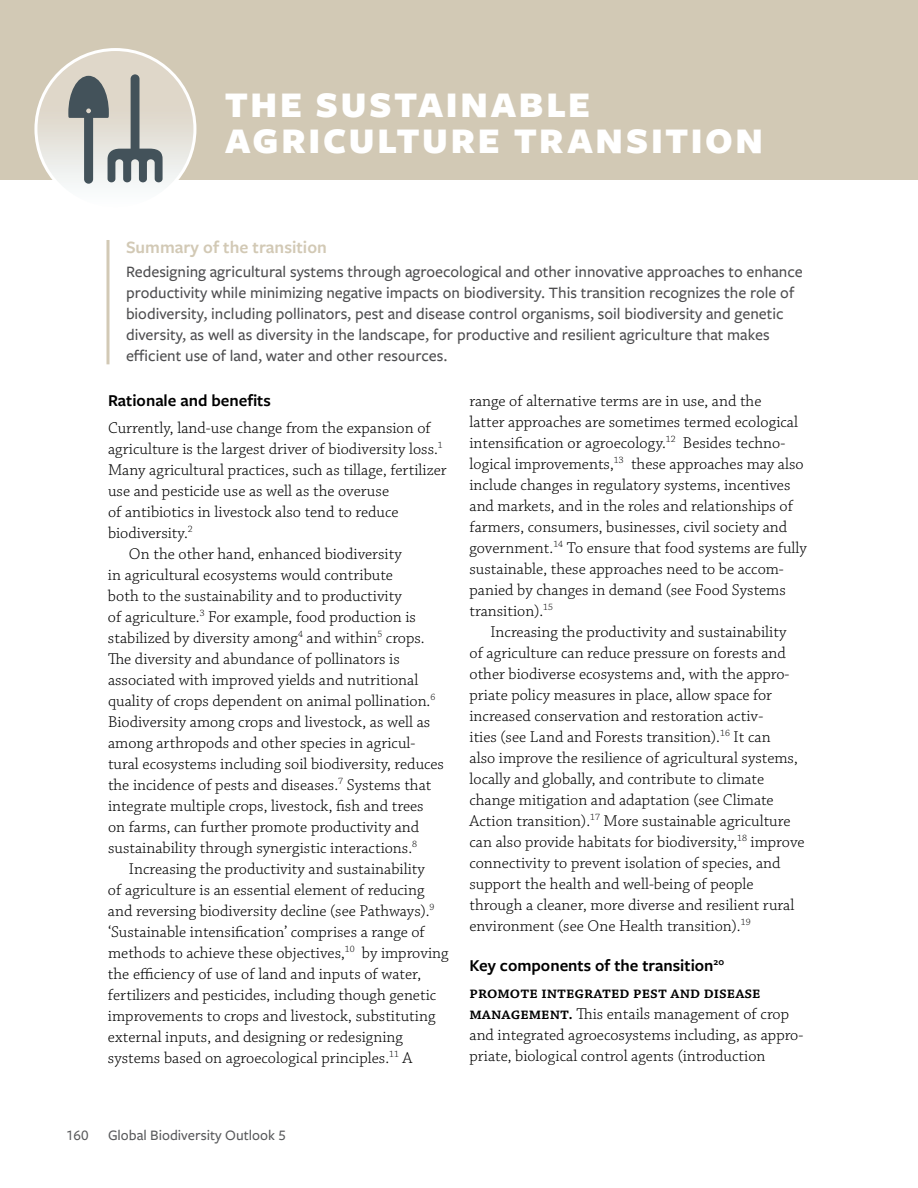
<style>
.page{position:relative;width:918px;height:1188px;background:#fff}
.page>*{position:absolute;margin:0;border:0;box-sizing:border-box;transform-origin:0 0}
.t1{font:900 37.5px/36px "Freight Sans Pro";letter-spacing:.07em;color:#fff}
.t2{font:600 18px "Freight Sans Pro";color:#d2c9b5}
.t3{font:600 17.25px "Freight Sans Pro";color:#000}
.t4{font:300 16.5px/21px "Chaparral Pro";color:#000}
.t5{font:500 16.5px/21px "Freight Sans Pro";color:#4d4d4f}
.t6{font:500 15px "Freight Sans Pro";color:#58595b}
.s1{font-weight:600}
</style>
<div class="page">
<div style="left:0;top:0;width:918px;height:180px;background:#d2c9b5"></div>
<svg style="left:106px;top:240px;width:4px;height:124px"></svg>
<svg style="left:38px;top:50px;width:157px;height:134px;background:#c5c3bc"></svg>
<div style="left:34px;top:48px;width:162px;height:162px;border:3px solid #fff;border-radius:50%"></div>
<h1 class="t1" style="left:225px;top:85px;width:540px">THE SUSTAINABLE<br>AGRICULTURE TRANSITION</h1>
<p class="t2" style="left:126px;top:234px;width:202px">Summary of the transition</p>
<p class="t5" style="left:126px;top:260px;width:678px">Redesigning agricultural systems through agroecological and other innovative approaches to enhance productivity while minimizing negative impacts on biodiversity. This transition recognizes the role of biodiversity, including pollinators, pest and disease control organisms, soil biodiversity and genetic diversity, as well as diversity in the landscape, for productive and resilient agriculture that makes efficient use of land, water and other resources.</p>
<p class="t3" style="left:108px;top:388px;width:164px">Rationale and benefits</p>
<p class="t4" style="left:108px;top:418px;width:324px">Currently, land-use change from the expansion of</p>
<p class="t4" style="left:108px;top:439px;width:336px">agriculture is the largest driver of biodiversity loss.<sup>1</sup></p>
<p class="t4" style="left:108px;top:460px;width:340px">Many agricultural practices, such as tillage, fertilizer</p>
<p class="t4" style="left:108px;top:481px;width:283px">use and pesticide use as well as the overuse</p>
<p class="t4" style="left:108px;top:502px;width:292px">of antibiotics in livestock also tend to reduce</p>
<p class="t4" style="left:108px;top:523px;width:86px">biodiversity.<sup>2</sup></p>
<p class="t4" style="left:129px;top:544px;width:274px">On the other hand, enhanced biodiversity</p>
<p class="t4" style="left:108px;top:565px;width:287px">in agricultural ecosystems would contribute</p>
<p class="t4" style="left:108px;top:586px;width:295px">both to the sustainability and to productivity</p>
<p class="t4" style="left:108px;top:607px;width:310px">of agriculture.<sup>3</sup> For example, food production is</p>
<p class="t4" style="left:108px;top:628px;width:318px">stabilized by diversity among<sup>4</sup> and within<sup>5</sup> crops.</p>
<p class="t4" style="left:108px;top:649px;width:293px">The diversity and abundance of pollinators is</p>
<p class="t4" style="left:108px;top:670px;width:312px">associated with improved yields and nutritional</p>
<p class="t4" style="left:108px;top:691px;width:329px">quality of crops dependent on animal pollination.<sup>6</sup></p>
<p class="t4" style="left:108px;top:712px;width:324px">Biodiversity among crops and livestock, as well as</p>
<p class="t4" style="left:108px;top:733px;width:309px">among arthropods and other species in agricul-</p>
<p class="t4" style="left:108px;top:754px;width:338px">tural ecosystems including soil biodiversity, reduces</p>
<p class="t4" style="left:108px;top:775px;width:325px">the incidence of pests and diseases.<sup>7</sup> Systems that</p>
<p class="t4" style="left:108px;top:796px;width:317px">integrate multiple crops, livestock, fish and trees</p>
<p class="t4" style="left:108px;top:817px;width:313px">on farms, can further promote productivity and</p>
<p class="t4" style="left:108px;top:838px;width:311px">sustainability through synergistic interactions.<sup>8</sup></p>
<p class="t4" style="left:129px;top:859px;width:297px">Increasing the productivity and sustainability</p>
<p class="t4" style="left:108px;top:880px;width:318px">of agriculture is an essential element of reducing</p>
<p class="t4" style="left:108px;top:901px;width:328px">and reversing biodiversity decline (see Pathways).<sup>9</sup></p>
<p class="t4" style="left:108px;top:922px;width:318px">‘Sustainable intensification’ comprises a range of</p>
<p class="t4" style="left:108px;top:943px;width:342px">methods to achieve these objectives,<sup>10</sup> by improving</p>
<p class="t4" style="left:108px;top:964px;width:315px">the efficiency of use of land and inputs of water,</p>
<p class="t4" style="left:108px;top:985px;width:330px">fertilizers and pesticides, including though genetic</p>
<p class="t4" style="left:108px;top:1006px;width:329px">improvements to crops and livestock, substituting</p>
<p class="t4" style="left:108px;top:1027px;width:296px">external inputs, and designing or redesigning</p>
<p class="t4" style="left:108px;top:1048px;width:306px">systems based on agroecological principles.<sup>11</sup> A</p>
<p class="t4" style="left:469px;top:391px;width:339px">range of alternative terms are in use, and the<br>latter approaches are sometimes termed ecological intensification or agroecology.<sup>12</sup> Besides techno&shy;logical improvements,<sup>13</sup> these approaches may also include changes in regulatory systems, incentives and markets, and in the roles and relationships of farmers, consumers, businesses, civil society and government.<sup>14</sup> To ensure that food systems are fully sustainable, these approaches need to be accom&shy;panied by changes in demand (see Food Systems transition).<sup>15</sup></p>
<p class="t4" style="left:469px;top:622px;width:337px;text-indent:21px">Increasing the productivity and sustainability<br>of agriculture can reduce pressure on forests and other biodiverse ecosystems and, with the appro&shy;priate policy measures in place, allow space for increased conservation and restoration activ-<br>ities (see Land and Forests transition).<sup>16</sup> It can<br>also improve the resilience of agricultural systems, locally and globally, and contribute to climate change mitigation and adaptation (see Climate Action transition).<sup>17</sup> More sustainable agriculture can also provide habitats for biodiversity,<sup>18</sup> improve connectivity to prevent isolation of species, and support the health and well-being of people through a cleaner, more diverse and resilient rural environment (see One Health transition).<sup>19</sup></p>
<p class="t3" style="left:470px;top:954px;width:256px">Key components of the transition<sup>20</sup></p>
<p class="t4" style="left:470px;top:983px;width:335px"><span class="s1">Promote integrated pest and disease management.</span> This entails management of crop and integrated agroecosystems including, as appro&shy;priate, biological control agents (introduction</p>
<p class="t6" style="left:66px;top:1125px;width:24px">160</p>
<p class="t6" style="left:108px;top:1125px;width:179px">Global Biodiversity Outlook 5</p>
</div>
